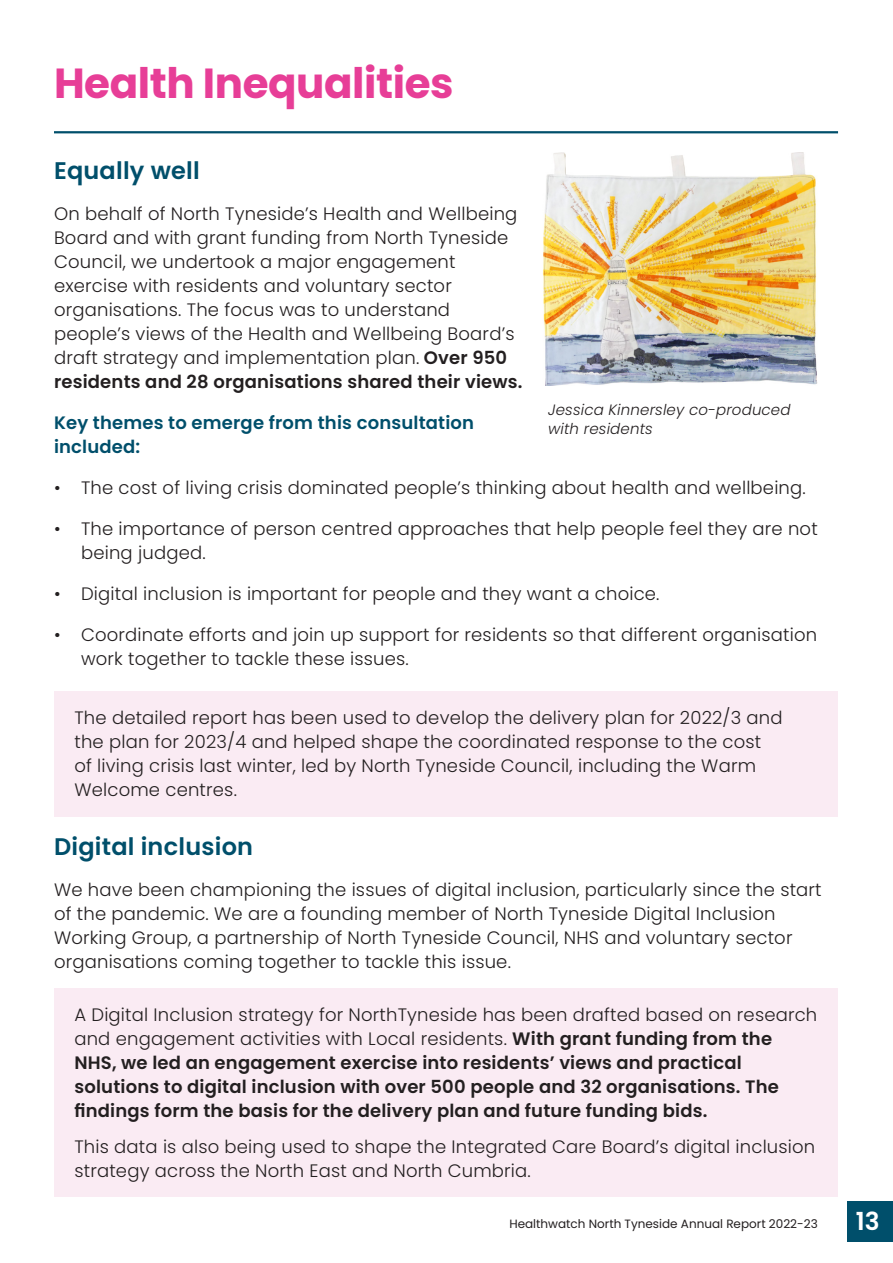
<style>
.page{position:relative;width:893px;height:1263px;background:#fff}
.page>*{position:absolute;margin:0;border:0;box-sizing:border-box;transform-origin:0 0}
.t1{font:700 42px "Poppins";letter-spacing:-.01em;color:#e73e97}
.t2{font:600 24.9px "Poppins";color:#fff}
.t3{font:600 24px "Poppins";letter-spacing:.01em;color:#004f6b}
.t4{font:300 18px/24px "Poppins";letter-spacing:.01em;color:#231f20}
.t5{font:600 18px/24px "Poppins";letter-spacing:.01em;color:#231f20}
.t6{font:600 18px/24px "Poppins";letter-spacing:.01em;color:#004f6b}
.t7{font:italic 300 15px/19.5px "Poppins";letter-spacing:.01em;color:#231f20}
.t8{font:12px "Poppins";color:#231f20}
.s1{font-weight:600}
.s2{font-weight:300}
</style>
<div class="page">
<div style="left:848px;top:1201px;width:45px;height:40px;background:#004f6b"></div>
<div style="left:54px;top:691px;width:784px;height:125px;background:#faebf3"></div>
<div style="left:54px;top:989px;width:784px;height:208px;background:#faebf3"></div>
<hr style="left:54px;top:131px;width:784px;height:2px;background:#004f6b">
<img style="left:543px;top:153px;width:275px;height:232px">
<h1 class="t1" style="left:54px;top:59px;width:401px">Health Inequalities</h1>
<h3 class="t3" style="left:54px;top:156px;width:147px">Equally well</h3>
<p class="t4" style="left:54px;top:201px;width:470px">On behalf of North Tyneside’s Health and Wellbeing Board and with grant funding from North Tyneside Council, we undertook a major engagement exercise with residents and voluntary sector organisations. The focus was to understand people’s views of the Health and Wellbeing Board’s draft strategy and implementation plan. <span class="s1">Over 950 residents and 28 organisations shared their views.</span></p>
<p class="t6" style="left:54px;top:410px;width:422px">Key themes to emerge from this consultation included:</p>
<p class="t4" style="left:54px;top:475px;width:753px">• The cost of living crisis dominated people’s thinking about health and wellbeing.</p>
<p class="t4" style="left:81px;top:516px;width:738px;text-indent:-27px">• The importance of person centred approaches that help people feel they are not being judged.</p>
<p class="t4" style="left:54px;top:581px;width:607px">• Digital inclusion is important for people and they want a choice.</p>
<p class="t4" style="left:81px;top:622px;width:738px;text-indent:-27px">• Coordinate efforts and join up support for residents so that different organisation work together to tackle these issues.</p>
<p class="t7" style="left:548px;top:400px;width:244px">Jessica Kinnersley co-produced with residents</p>
<p class="t4" style="left:74px;top:705px;width:710px">The detailed report has been used to develop the delivery plan for 2022/3 and the plan for 2023/4 and helped shape the coordinated response to the cost of living crisis last winter, led by North Tyneside Council, including the Warm Welcome centres.</p>
<h3 class="t3" style="left:54px;top:832px;width:201px">Digital inclusion</h3>
<p class="t4" style="left:54px;top:878px;width:769px">We have been championing the issues of digital inclusion, particularly since the start of the pandemic. We are a founding member of North Tyneside Digital Inclusion Working Group, a partnership of North Tyneside Council, NHS and voluntary sector organisations coming together to tackle this issue.</p>
<p class="t5" style="left:74px;top:1003px;width:744px"><span class="s2">A Digital Inclusion strategy for NorthTyneside has been drafted based on research and engagement activities with Local residents.</span> With grant funding from the NHS, we led an engagement exercise into residents’ views and practical solutions to digital inclusion with over 500 people and 32 organisations. The findings form the basis for the delivery plan and future funding bids.</p>
<p class="t4" style="left:74px;top:1135px;width:742px">This data is also being used to shape the Integrated Care Board’s digital inclusion strategy across the North East and North Cumbria.</p>
<p class="t8" style="left:509px;top:1216px;width:310px">Healthwatch North Tyneside Annual Report 2022-23</p>
<h2 class="t2" style="left:856px;top:1207px;width:25px">13</h2>
</div>
